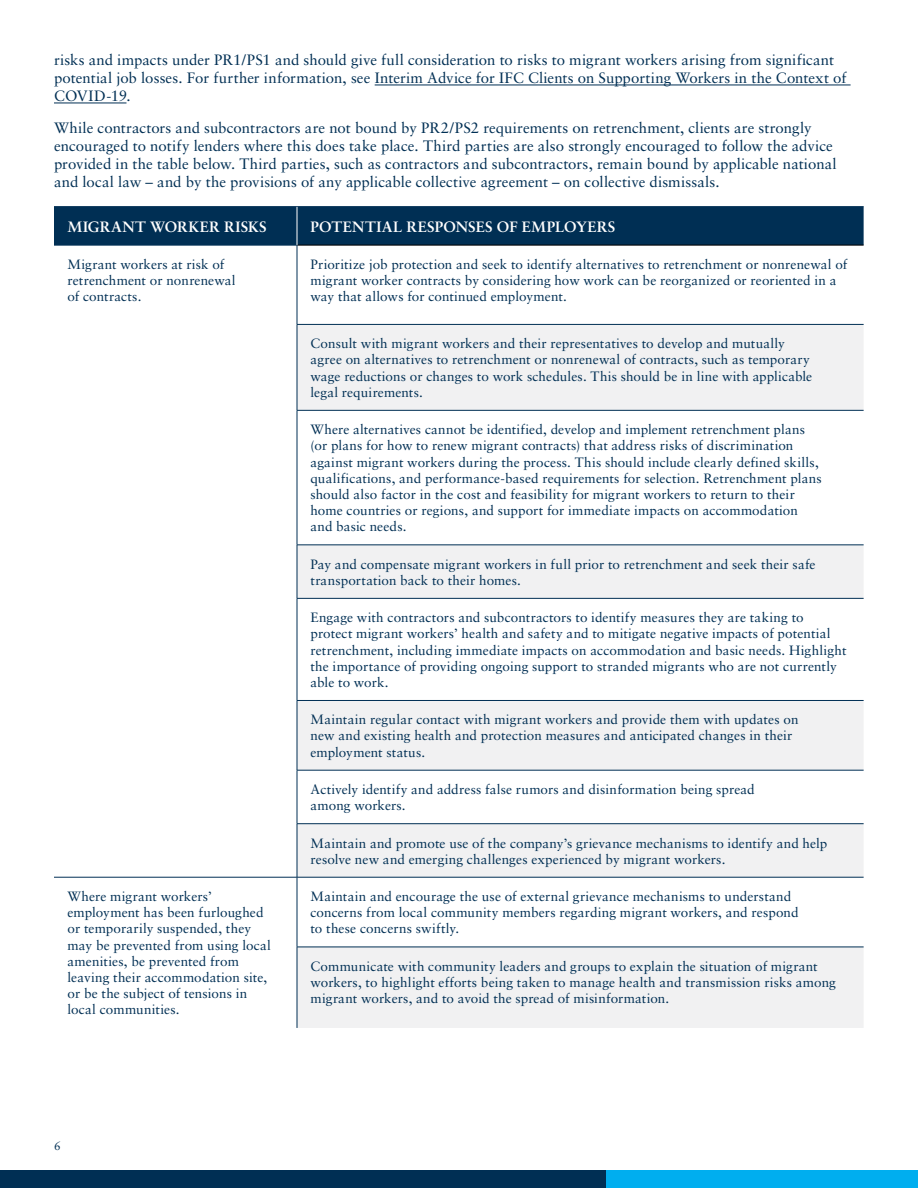
<style>
.page{position:relative;width:918px;height:1188px;background:#fff}
.page>*{position:absolute;margin:0;border:0;box-sizing:border-box;transform-origin:0 0}
.t1{font:15px/18px "Sabon LT Pro";color:#002f54}
.t2{font:700 15px "Sabon LT Pro";letter-spacing:.015em;color:#fff}
.t3{font:13.5px/16.2px "Sabon LT Pro";letter-spacing:.005em;color:#002f54}
.t4{font:12px "Sabon LT Pro";color:#002f54}
</style>
<div class="page">
<div style="left:0;top:1170px;width:606px;height:18px;background:#002f54"></div>
<div style="left:606px;top:1170px;width:312px;height:18px;background:#00aeef"></div>
<hr style="left:375px;top:85px;width:476px;height:1px;background:#002f54">
<hr style="left:54px;top:103px;width:72px;height:1px;background:#002f54">
<div style="left:54px;top:207px;width:810px;height:38px;background:#002f54"></div>
<svg style="left:298px;top:325px;width:566px;height:703px"></svg>
<hr style="left:54px;top:877px;width:243px;height:1px;background:#002f54">
<hr style="left:297px;top:770px;width:567px;height:1px;background:#002f54">
<hr style="left:297px;top:770px;width:1px;height:54px;background:#002f54">
<hr style="left:297px;top:823px;width:567px;height:1px;background:#002f54">
<hr style="left:297px;top:824px;width:1px;height:53px;background:#002f54">
<hr style="left:297px;top:877px;width:567px;height:1px;background:#002f54">
<hr style="left:54px;top:206px;width:243px;height:1px;background:#002f54">
<hr style="left:297px;top:206px;width:567px;height:1px;background:#002f54">
<hr style="left:54px;top:245px;width:243px;height:1px;background:#002f54">
<hr style="left:297px;top:245px;width:567px;height:1px;background:#000">
<hr style="left:297px;top:324px;width:567px;height:1px;background:#002f54">
<hr style="left:297px;top:410px;width:567px;height:1px;background:#002f54">
<hr style="left:297px;top:545px;width:567px;height:1px;background:#002f54">
<hr style="left:297px;top:598px;width:567px;height:1px;background:#002f54">
<hr style="left:297px;top:700px;width:567px;height:1px;background:#002f54">
<hr style="left:297px;top:947px;width:567px;height:1px;background:#002f54">
<hr style="left:297px;top:207px;width:1px;height:38px;background:#fff">
<hr style="left:297px;top:245px;width:1px;height:79px;background:#002f54">
<hr style="left:297px;top:325px;width:1px;height:85px;background:#002f54">
<hr style="left:297px;top:411px;width:1px;height:134px;background:#002f54">
<hr style="left:297px;top:545px;width:1px;height:53px;background:#002f54">
<hr style="left:297px;top:599px;width:1px;height:101px;background:#002f54">
<hr style="left:297px;top:701px;width:1px;height:69px;background:#002f54">
<hr style="left:297px;top:877px;width:1px;height:70px;background:#002f54">
<hr style="left:297px;top:947px;width:1px;height:81px;background:#002f54">
<p class="t1" style="left:54px;top:51px;width:794px">risks and impacts under PR1/PS1 and should give full consideration to risks to migrant workers arising from significant potential job losses. For further information, see Interim Advice for IFC Clients on Supporting Workers in the Context of<br>COVID-19.</p>
<p class="t1" style="left:54px;top:118px;width:784px">While contractors and subcontractors are not bound by PR2/PS2 requirements on retrenchment, clients are strongly encouraged to notify lenders where this does take place. Third parties are also strongly encouraged to follow the advice provided in the table below. Third parties, such as contractors and subcontractors, remain bound by applicable national and local law – and by the provisions of any applicable collective agreement – on collective dismissals.</p>
<p class="t2" style="left:68px;top:217px;width:201px">MIGRANT WORKER RISKS</p>
<p class="t2" style="left:310px;top:217px;width:306px">POTENTIAL RESPONSES OF EMPLOYERS</p>
<p class="t3" style="left:68px;top:256px;width:170px">Migrant workers at risk of retrenchment or nonrenewal of contracts.</p>
<p class="t3" style="left:310px;top:256px;width:538px">Prioritize job protection and seek to identify alternatives to retrenchment or nonrenewal of migrant worker contracts by considering how work can be reorganized or reoriented in a way that allows for continued employment.</p>
<p class="t3" style="left:310px;top:335px;width:503px">Consult with migrant workers and their representatives to develop and mutually agree on alternatives to retrenchment or nonrenewal of contracts, such as temporary wage reductions or changes to work schedules. This should be in line with applicable legal requirements.</p>
<p class="t3" style="left:310px;top:421px;width:513px">Where alternatives cannot be identified, develop and implement retrenchment plans (or plans for how to renew migrant contracts) that address risks of discrimination against migrant workers during the process. This should include clearly defined skills, qualifications, and performance-based requirements for selection. Retrenchment plans should also factor in the cost and feasibility for migrant workers to return to their home countries or regions, and support for immediate impacts on accommodation and basic needs.</p>
<p class="t3" style="left:310px;top:556px;width:507px">Pay and compensate migrant workers in full prior to retrenchment and seek their safe transportation back to their homes.</p>
<p class="t3" style="left:310px;top:609px;width:538px">Engage with contractors and subcontractors to identify measures they are taking to protect migrant workers’ health and safety and to mitigate negative impacts of potential retrenchment, including immediate impacts on accommodation and basic needs. Highlight the importance of providing ongoing support to stranded migrants who are not currently able to work.</p>
<p class="t3" style="left:310px;top:711px;width:490px">Maintain regular contact with migrant workers and provide them with updates on new and existing health and protection measures and anticipated changes in their employment status.</p>
<p class="t3" style="left:310px;top:781px;width:446px">Actively identify and address false rumors and disinformation being spread among workers.</p>
<p class="t3" style="left:310px;top:834px;width:518px">Maintain and promote use of the company’s grievance mechanisms to identify and help resolve new and emerging challenges experienced by migrant workers.</p>
<p class="t3" style="left:68px;top:888px;width:205px">Where migrant workers’ employment has been furloughed or temporarily suspended, they may be prevented from using local amenities, be prevented from leaving their accommodation site, or be the subject of tensions in local communities.</p>
<p class="t3" style="left:310px;top:888px;width:490px">Maintain and encourage the use of external grievance mechanisms to understand concerns from local community members regarding migrant workers, and respond to these concerns swiftly.</p>
<p class="t3" style="left:310px;top:958px;width:527px">Communicate with community leaders and groups to explain the situation of migrant workers, to highlight efforts being taken to manage health and transmission risks among migrant workers, and to avoid the spread of misinformation.</p>
<p class="t4" style="left:54px;top:1138px;width:8px">6</p>
</div>
